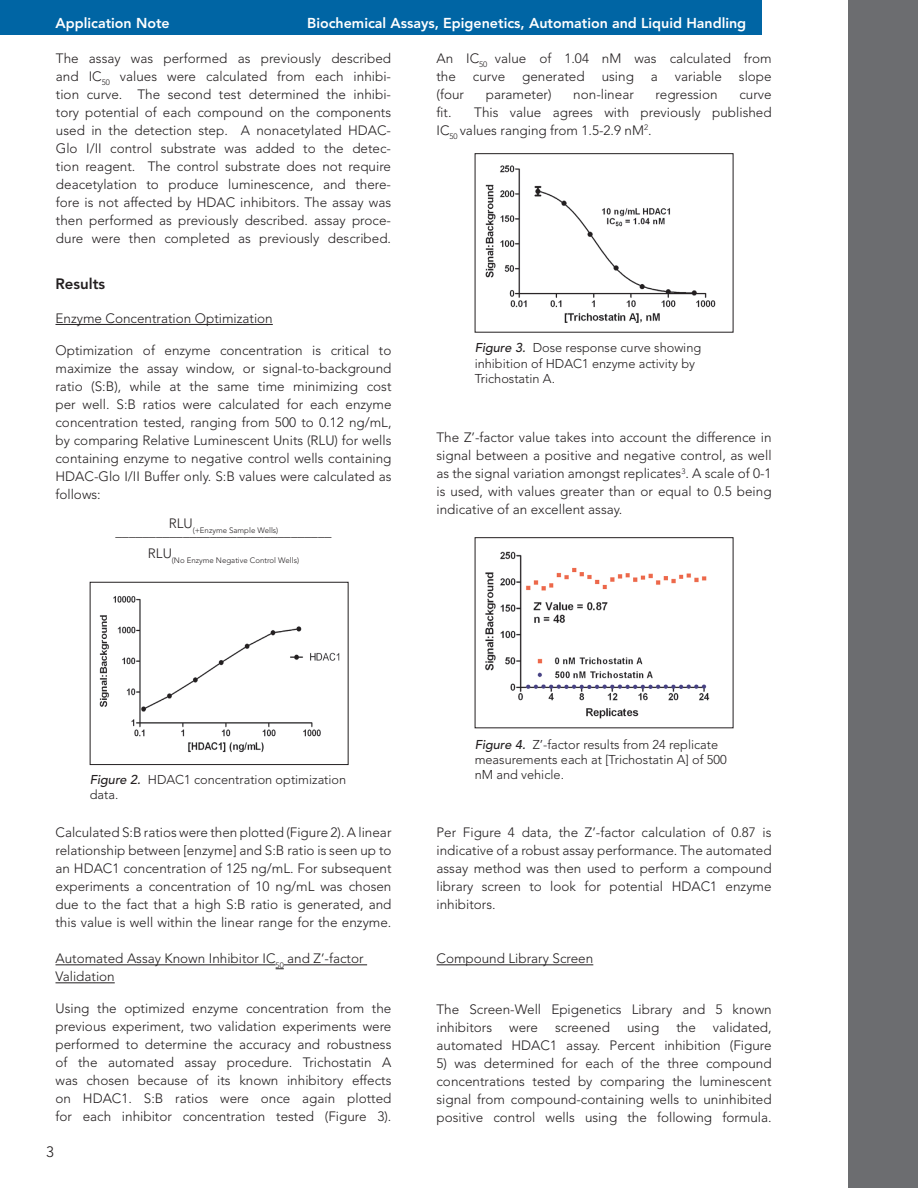
<style>
.page{position:relative;width:918px;height:1188px;background:#fff}
.page>*{position:absolute;margin:0;border:0;box-sizing:border-box;transform-origin:0 0}
.t1{font:800 15px "Avenir LT Std";color:#231f20}
.t2{font:300 15px "Avenir LT Std";color:#231f20}
.t3{font:800 14.25px "Avenir LT Std";color:#fff}
.Default{font:300 13.5px/18px "Avenir LT Std";color:#231f20;text-align:justify}
.t4{font:300 12.75px/15.3px "Avenir LT Std";color:#231f20}
.t5{font:300 7.8px "Avenir LT Std";color:#231f20}
.s1{font-weight:500;font-style:italic}
</style>
<div class="page">
<div style="left:848px;top:0;width:70px;height:1188px;background:#6c6d70"></div>
<div style="left:0;top:0;width:762px;height:34px;background:#0065a4"></div>
<hr style="left:56px;top:324px;width:217px;height:1px;background:#231f20">
<img style="left:99px;top:596px;width:241px;height:157px">
<div style="left:90px;top:582px;width:259px;height:183px;border:1px solid #231f20"></div>
<hr style="left:56px;top:964px;width:220px;height:1px;background:#231f20">
<hr style="left:284px;top:964px;width:83px;height:1px;background:#231f20">
<hr style="left:56px;top:982px;width:59px;height:1px;background:#231f20">
<img style="left:485px;top:165px;width:231px;height:158px">
<img style="left:485px;top:551px;width:225px;height:168px">
<hr style="left:436px;top:964px;width:157px;height:1px;background:#231f20">
<p class="t3" style="left:56px;top:15px;width:116px">Application Note</p>
<p class="t3" style="left:307px;top:15px;width:441px">Biochemical Assays, Epigenetics, Automation and Liquid Handling</p>
<p class="Default" style="left:56px;top:49px;width:337px">The assay was performed as previously described and IC<sub>50</sub> values were calculated from each inhibi&shy;tion curve. The second test determined the inhibi&shy;tory potential of each compound on the components used in the detection step. A nonacetylated HDAC-Glo I/II control substrate was added to the detec&shy;tion reagent. The control substrate does not require deacetylation to produce luminescence, and there&shy;fore is not affected by HDAC inhibitors. The assay was then performed as previously described. assay proce&shy;dure were then completed as previously described.</p>
<p class="Default" style="left:436px;top:49px;width:337px">An IC<sub>50</sub> value of 1.04 nM was calculated from the</p>
<p class="Default" style="left:473px;top:67px;width:34px">curve</p>
<p class="Default" style="left:522px;top:67px;width:64px">generated</p>
<p class="Default" style="left:602px;top:67px;width:34px">using</p>
<p class="Default" style="left:651px;top:67px;width:9px">a</p>
<p class="Default" style="left:675px;top:67px;width:48px">variable</p>
<p class="Default" style="left:739px;top:67px;width:34px">slope</p>
<p class="Default" style="left:436px;top:85px;width:29px">(four</p>
<p class="Default" style="left:486px;top:85px;width:67px">parameter)</p>
<p class="Default" style="left:573px;top:85px;width:62px">non-linear</p>
<p class="Default" style="left:656px;top:85px;width:64px">regression</p>
<p class="Default" style="left:739px;top:85px;width:34px">curve</p>
<p class="Default" style="left:436px;top:103px;width:17px">fit.</p>
<p class="Default" style="left:436px;top:103px;width:337px;text-indent:38px">This value agrees with previously published<br>IC<sub>50</sub> values ranging from 1.5-2.9 nM<sup>2</sup>.</p>
<p class="t1" style="left:56px;top:275px;width:51px">Results</p>
<p class="Default" style="left:56px;top:309px;width:219px">Enzyme Concentration Optimization</p>
<p class="Default" style="left:56px;top:341px;width:338px">Optimization of enzyme concentration is critical to maximize the assay window, or signal-to-background ratio (S:B), while at the same time minimizing cost per well. S:B ratios were calculated for each enzyme concentration tested, ranging from 500 to 0.12 ng/mL, by comparing Relative Luminescent Units (RLU) for wells containing enzyme to negative control wells containing HDAC-Glo I/II Buffer only. S:B values were calculated as follows:</p>
<p class="Default" style="left:116px;top:522px;width:218px">________________________________</p>
<p class="t5" style="left:169px;top:526px;width:111px"><sup>RLU</sup>(+Enzyme Sample Wells)</p>
<p class="t5" style="left:148px;top:555px;width:153px"><sup>RLU</sup>(No Enzyme Negative Control Wells)</p>
<p class="t4" style="left:475px;top:340px;width:228px"><span class="s1">Figure 3.</span> Dose response curve showing inhibition of HDAC1 enzyme activity by<br>Trichostatin A.</p>
<p class="Default" style="left:436px;top:429px;width:337px">The Z’-factor value takes into account the difference in signal between a positive and negative control, as well as the signal variation amongst replicates<sup>3</sup>. A scale of 0-1 is used, with values greater than or equal to 0.5 being indicative of an excellent assay.</p>
<p class="t4" style="left:90px;top:772px;width:258px"><span class="s1">Figure 2.</span> HDAC1 concentration optimization data.</p>
<p class="Default" style="left:56px;top:824px;width:338px">Calculated S:B ratios were then plotted (Figure 2). A linear relationship between [enzyme] and S:B ratio is seen up to an HDAC1 concentration of 125 ng/mL. For subsequent experiments a concentration of 10 ng/mL was chosen due to the fact that a high S:B ratio is generated, and this value is well within the linear range for the enzyme.</p>
<p class="Default" style="left:56px;top:950px;width:310px">Automated Assay Known Inhibitor IC<sub>50</sub> and Z’-factor<br>Validation</p>
<p class="Default" style="left:56px;top:999px;width:338px">Using the optimized enzyme concentration from the previous experiment, two validation experiments were performed to determine the accuracy and robustness of the automated assay procedure. Trichostatin A was chosen because of its known inhibitory effects on HDAC1. S:B ratios were once again plotted for each inhibitor concentration tested (Figure 3).</p>
<p class="t2" style="left:46px;top:1143px;width:9px">3</p>
<p class="t4" style="left:475px;top:737px;width:254px"><span class="s1">Figure 4.</span> Z’-factor results from 24 replicate measurements each at [Trichostatin A] of 500 nM and vehicle.</p>
<p class="Default" style="left:436px;top:824px;width:337px">Per Figure 4 data, the Z’-factor calculation of 0.87 is indicative of a robust assay performance. The automated assay method was then used to perform a compound library screen to look for potential HDAC1 enzyme inhibitors.</p>
<p class="Default" style="left:436px;top:950px;width:158px">Compound Library Screen</p>
<p class="Default" style="left:436px;top:1001px;width:337px">The Screen-Well Epigenetics Library and 5 known inhibitors</p>
<p class="Default" style="left:436px;top:1019px;width:337px;text-align:right">validated,<br>automated HDAC1 assay. Percent inhibition (Figure</p>
<p class="Default" style="left:436px;top:1055px;width:337px">5) was determined for each of the three compound concentrations tested by comparing the luminescent signal from compound-containing wells to uninhibited positive control wells using the following formula.</p>
<p class="Default" style="left:509px;top:1019px;width:30px">were</p>
<p class="Default" style="left:555px;top:1019px;width:56px">screened</p>
<p class="Default" style="left:627px;top:1019px;width:34px">using</p>
<p class="Default" style="left:676px;top:1019px;width:21px">the</p>
</div>
